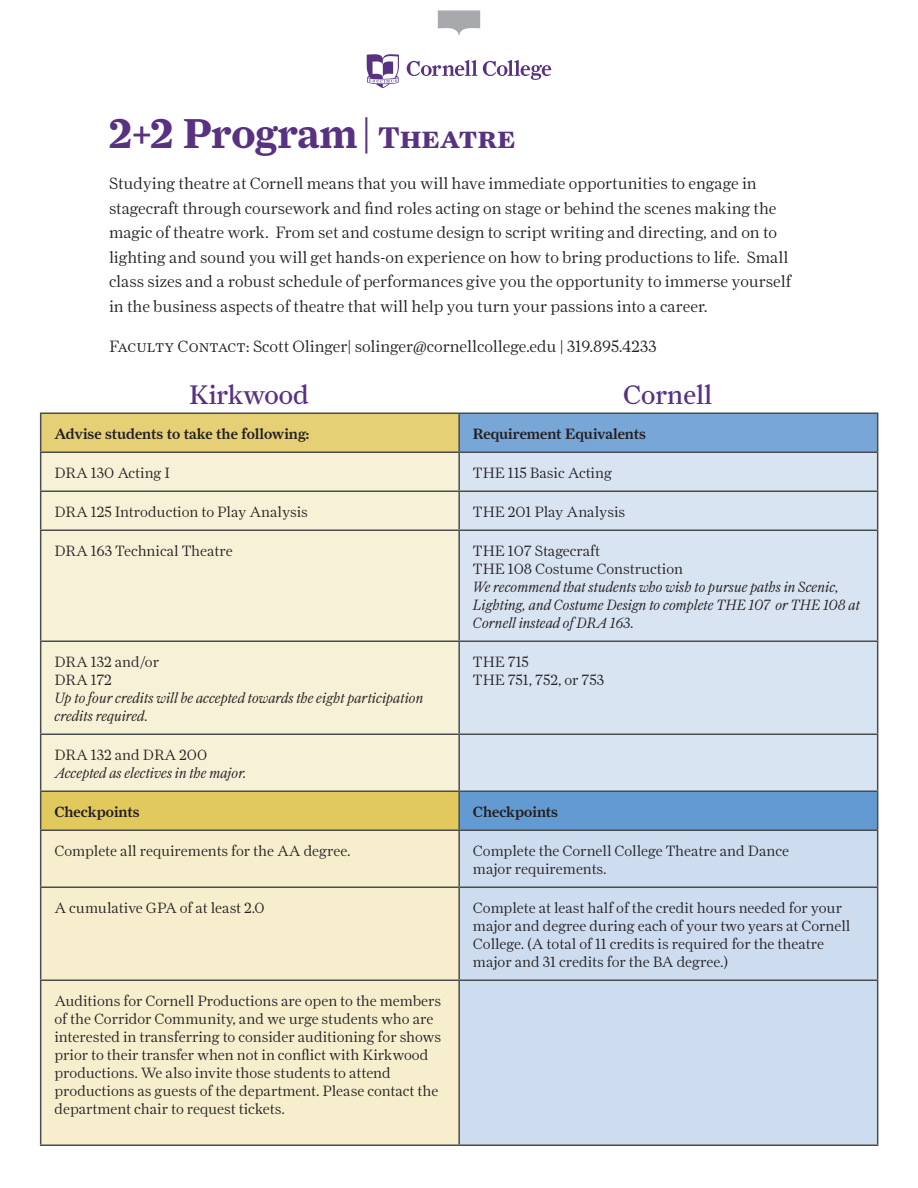
<style>
.page{position:relative;width:918px;height:1188px;background:#fff}
.page>*{position:absolute;margin:0;border:0;box-sizing:border-box;transform-origin:0 0}
.t1{font:700 42px "Farnham Display";color:#583281}
.t2{font:27px "Farnham Display";color:#583281}
.t3{font:300 16.5px/24.6px "Farnham Display";color:#231f20}
.t4{font:300 15px/18px "Farnham Display";color:#231f20}
.t5{font:italic 300 15px/18px "Farnham Display";color:#231f20}
.t6{font:500 15px "Farnham Display";color:#231f20}
.s1{font-weight:300}
.s2{font-family:"Farnham Display Bold SC";font-weight:400;font-size:30px}
.s3{font-family:"Farnham Display Light SC";font-weight:400}
</style>
<div class="page">
<svg style="left:407px;top:60px;width:144px;height:20px"></svg>
<svg style="left:367px;top:54px;width:32px;height:34px"></svg>
<svg style="left:438px;top:10px;width:42px;height:26px"></svg>
<div style="left:41px;top:413px;width:418px;height:39px;background:#e5d075"></div>
<div style="left:459px;top:413px;width:419px;height:39px;background:#77a6d7"></div>
<div style="left:41px;top:453px;width:417px;height:337px;background:#f7f2d7"></div>
<div style="left:460px;top:453px;width:417px;height:337px;background:#d9e4f3"></div>
<div style="left:41px;top:791px;width:418px;height:39px;background:#e1c95e"></div>
<div style="left:459px;top:791px;width:419px;height:39px;background:#639ad2"></div>
<div style="left:41px;top:831px;width:417px;height:313px;background:#f6eecd"></div>
<div style="left:460px;top:831px;width:417px;height:313px;background:#cedcf0"></div>
<hr style="left:40px;top:412px;width:419px;height:2px;background:#4b4c4d">
<hr style="left:40px;top:414px;width:1px;height:37px;background:#4b4c4d">
<hr style="left:459px;top:412px;width:419px;height:2px;background:#4b4c4d">
<hr style="left:458px;top:414px;width:2px;height:37px;background:#4b4c4d">
<hr style="left:877px;top:414px;width:1px;height:37px;background:#4b4c4d">
<hr style="left:40px;top:451px;width:419px;height:2px;background:#4b4c4d">
<hr style="left:40px;top:453px;width:1px;height:37px;background:#4b4c4d">
<hr style="left:459px;top:451px;width:419px;height:2px;background:#4b4c4d">
<hr style="left:458px;top:453px;width:2px;height:37px;background:#4b4c4d">
<hr style="left:877px;top:453px;width:1px;height:37px;background:#4b4c4d">
<hr style="left:40px;top:490px;width:419px;height:2px;background:#4b4c4d">
<hr style="left:40px;top:492px;width:1px;height:37px;background:#4b4c4d">
<hr style="left:459px;top:490px;width:419px;height:2px;background:#4b4c4d">
<hr style="left:458px;top:492px;width:2px;height:37px;background:#4b4c4d">
<hr style="left:877px;top:492px;width:1px;height:37px;background:#4b4c4d">
<hr style="left:40px;top:529px;width:419px;height:2px;background:#4b4c4d">
<hr style="left:40px;top:531px;width:1px;height:109px;background:#4b4c4d">
<hr style="left:459px;top:529px;width:419px;height:2px;background:#4b4c4d">
<hr style="left:458px;top:531px;width:2px;height:109px;background:#4b4c4d">
<hr style="left:877px;top:531px;width:1px;height:109px;background:#4b4c4d">
<hr style="left:40px;top:640px;width:419px;height:2px;background:#4b4c4d">
<hr style="left:40px;top:642px;width:1px;height:91px;background:#4b4c4d">
<hr style="left:459px;top:640px;width:419px;height:2px;background:#4b4c4d">
<hr style="left:458px;top:642px;width:2px;height:91px;background:#4b4c4d">
<hr style="left:877px;top:642px;width:1px;height:91px;background:#4b4c4d">
<hr style="left:40px;top:733px;width:419px;height:2px;background:#4b4c4d">
<hr style="left:40px;top:735px;width:1px;height:55px;background:#4b4c4d">
<hr style="left:459px;top:733px;width:419px;height:2px;background:#4b4c4d">
<hr style="left:458px;top:735px;width:2px;height:55px;background:#4b4c4d">
<hr style="left:877px;top:735px;width:1px;height:55px;background:#4b4c4d">
<hr style="left:40px;top:790px;width:419px;height:2px;background:#4b4c4d">
<hr style="left:40px;top:792px;width:1px;height:37px;background:#4b4c4d">
<hr style="left:459px;top:790px;width:419px;height:2px;background:#4b4c4d">
<hr style="left:458px;top:792px;width:2px;height:37px;background:#4b4c4d">
<hr style="left:877px;top:792px;width:1px;height:37px;background:#4b4c4d">
<hr style="left:40px;top:829px;width:419px;height:2px;background:#4b4c4d">
<hr style="left:40px;top:831px;width:1px;height:55px;background:#4b4c4d">
<hr style="left:459px;top:829px;width:419px;height:2px;background:#4b4c4d">
<hr style="left:458px;top:831px;width:2px;height:55px;background:#4b4c4d">
<hr style="left:877px;top:831px;width:1px;height:55px;background:#4b4c4d">
<hr style="left:40px;top:886px;width:419px;height:2px;background:#4b4c4d">
<hr style="left:40px;top:888px;width:1px;height:91px;background:#4b4c4d">
<hr style="left:459px;top:886px;width:419px;height:2px;background:#4b4c4d">
<hr style="left:458px;top:888px;width:2px;height:91px;background:#4b4c4d">
<hr style="left:877px;top:888px;width:1px;height:91px;background:#4b4c4d">
<hr style="left:40px;top:979px;width:419px;height:2px;background:#4b4c4d">
<hr style="left:40px;top:981px;width:1px;height:163px;background:#4b4c4d">
<hr style="left:459px;top:979px;width:419px;height:2px;background:#4b4c4d">
<hr style="left:458px;top:981px;width:2px;height:163px;background:#4b4c4d">
<hr style="left:877px;top:981px;width:1px;height:163px;background:#4b4c4d">
<hr style="left:40px;top:1144px;width:419px;height:2px;background:#4b4c4d">
<hr style="left:459px;top:1144px;width:419px;height:2px;background:#4b4c4d">
<h1 class="t1" style="left:109px;top:108px;width:408px">2+2 Program<span class="s1">|</span> <span class="s2">Theatre</span></h1>
<p class="t3" style="left:109px;top:171px;width:684px">Studying theatre at Cornell means that you will have immediate opportunities to engage in stagecraft through coursework and find roles acting on stage or behind the scenes making the magic of theatre work. From set and costume design to script writing and directing, and on to lighting and sound you will get hands-on experience on how to bring productions to life. Small class sizes and a robust schedule of performances give you the opportunity to immerse yourself in the business aspects of theatre that will help you turn your passions into a career.</p>
<p class="t3" style="left:109px;top:334px;width:549px"><span class="s3">Faculty Contact:</span> Scott Olinger| solinger@cornellcollege.edu | 319.895.4233</p>
<h2 class="t2" style="left:189px;top:379px;width:121px">Kirkwood</h2>
<h2 class="t2" style="left:623px;top:379px;width:90px">Cornell</h2>
<p class="t6" style="left:54px;top:425px;width:257px">Advise students to take the following:</p>
<p class="t6" style="left:473px;top:425px;width:174px">Requirement Equivalents</p>
<p class="t4" style="left:54px;top:463px;width:117px">DRA 130 Acting I</p>
<p class="t4" style="left:473px;top:463px;width:140px">THE 115 Basic Acting</p>
<p class="t4" style="left:54px;top:502px;width:255px">DRA 125 Introduction to Play Analysis</p>
<p class="t4" style="left:473px;top:502px;width:154px">THE 201 Play Analysis</p>
<p class="t4" style="left:54px;top:541px;width:180px">DRA 163 Technical Theatre</p>
<p class="t4" style="left:473px;top:541px;width:212px">THE 107 Stagecraft<br>THE 108 Costume Construction</p>
<p class="t5" style="left:473px;top:578px;width:389px">We recommend that students who wish to pursue paths in Scenic,<br>Lighting, and Costume Design to complete THE 107 or THE 108 at<br>Cornell instead of DRA 163.</p>
<p class="t4" style="left:54px;top:652px;width:106px">DRA 132 and/or<br>DRA 172</p>
<p class="t5" style="left:54px;top:689px;width:370px">Up to four credits will be accepted towards the eight participation credits required.</p>
<p class="t4" style="left:473px;top:652px;width:133px">THE 715<br>THE 751, 752, or 753</p>
<p class="t4" style="left:54px;top:745px;width:154px">DRA 132 and DRA 200</p>
<p class="t5" style="left:54px;top:764px;width:194px">Accepted as electives in the major.</p>
<p class="t6" style="left:54px;top:803px;width:87px">Checkpoints</p>
<p class="t6" style="left:473px;top:803px;width:87px">Checkpoints</p>
<p class="t4" style="left:54px;top:841px;width:298px">Complete all requirements for the AA degree.</p>
<p class="t4" style="left:473px;top:841px;width:318px">Complete the Cornell College Theatre and Dance major requirements.</p>
<p class="t4" style="left:54px;top:898px;width:212px">A cumulative GPA of at least 2.0</p>
<p class="t4" style="left:473px;top:898px;width:379px">Complete at least half of the credit hours needed for your major and degree during each of your two years at Cornell College. (A total of 11 credits is required for the theatre major and 31 credits for the BA degree.)</p>
<p class="t4" style="left:54px;top:991px;width:388px">Auditions for Cornell Productions are open to the members of the Corridor Community, and we urge students who are interested in transferring to consider auditioning for shows prior to their transfer when not in conflict with Kirkwood productions. We also invite those students to attend productions as guests of the department. Please contact the department chair to request tickets.</p>
</div>
